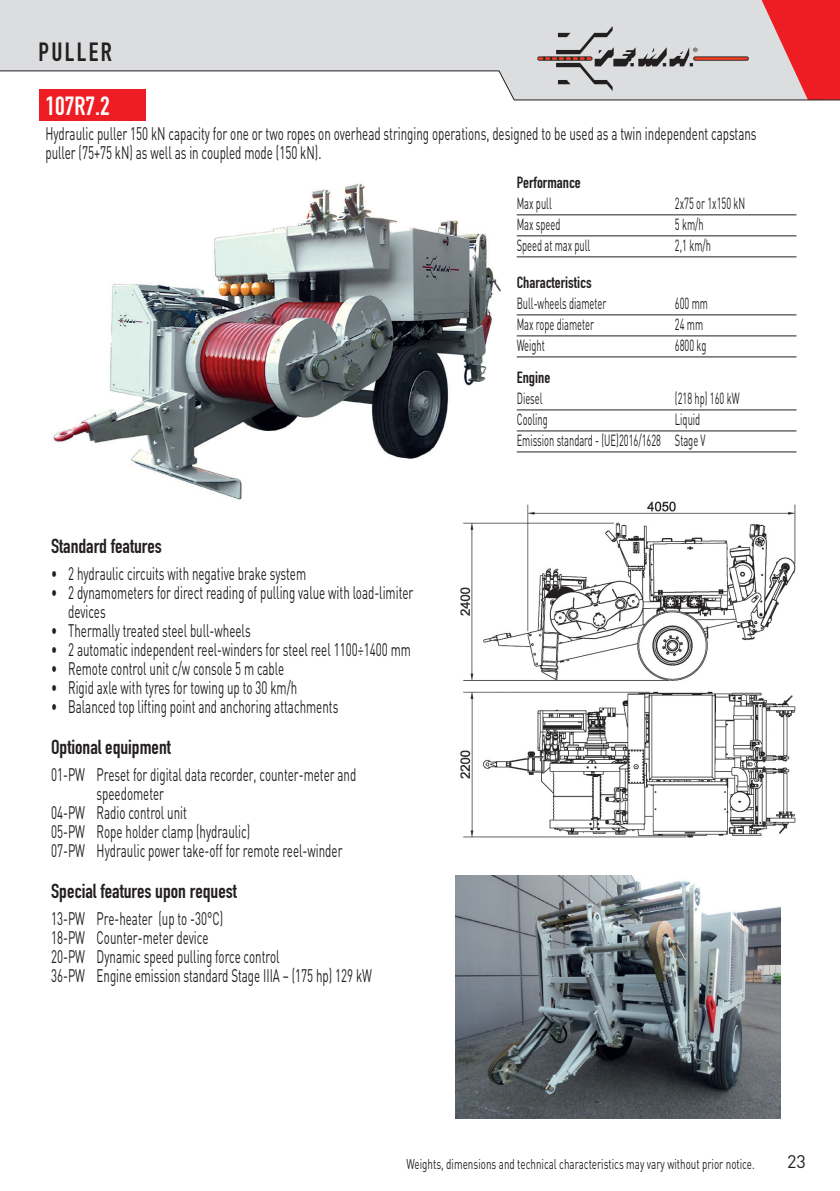
<style>
.page{position:relative;width:840px;height:1191px;background:#fff}
.page>*{position:absolute;margin:0;border:0;box-sizing:border-box;transform-origin:0 0}
.t1{font:26px "DIN Engschrift Std";color:#fff}
.t2{font:26px "DIN Engschrift Std";letter-spacing:.09em;color:#231f20}
.t3{font:20px "DIN Engschrift Std";color:#231f20}
.t4{font:18px/19px "DIN";color:#231f20;scale:.64 1}
.t5{font:18px "DIN";color:#231f20}
.t6{font:16px/21px "DIN";color:#231f20;scale:.58 1}
.t7{font:16px "DIN Engschrift Std";color:#231f20}
.t8{font:14px "DIN";color:#231f20;scale:.7 1}
</style>
<div class="page">
<svg style="left:0;top:0;width:537px;height:100px"></svg>
<img style="left:53px;top:183px;width:485px;height:317px">
<div style="left:40px;top:89px;width:106px;height:31px;background:#ee1d23"></div>
<hr style="left:516px;top:214px;width:280px;height:1px;background:#231f20">
<hr style="left:516px;top:235px;width:280px;height:1px;background:#231f20">
<hr style="left:516px;top:256px;width:280px;height:1px;background:#231f20">
<hr style="left:516px;top:314px;width:280px;height:1px;background:#231f20">
<hr style="left:516px;top:335px;width:280px;height:1px;background:#231f20">
<hr style="left:516px;top:356px;width:280px;height:1px;background:#231f20">
<hr style="left:516px;top:409px;width:280px;height:1px;background:#231f20">
<hr style="left:516px;top:430px;width:280px;height:1px;background:#231f20">
<hr style="left:516px;top:451px;width:280px;height:1px;background:#231f20">
<img style="left:455px;top:875px;width:325px;height:244px">
<img style="left:457px;top:497px;width:339px;height:341px">
<svg style="left:537px;top:0;width:303px;height:100px;background:#d4aeb0"></svg>
<h1 class="t2" style="left:39px;top:37px;width:75px">PULLER</h1>
<h1 class="t1" style="left:45px;top:91px;width:66px">107R7.2</h1>
<p class="t4" style="left:45px;top:123px;width:1112px">Hydraulic puller 150 kN capacity for one or two ropes on overhead stringing operations, designed to be used as a twin independent capstans puller (75+75 kN) as well as in coupled mode (150 kN).</p>
<p class="t7" style="left:516px;top:173px;width:66px">Performance</p>
<p class="t6" style="left:516px;top:192px;width:62px">Max pull</p>
<p class="t6" style="left:674px;top:192px;width:123px">2x75 or 1x150 kN</p>
<p class="t6" style="left:516px;top:213px;width:77px">Max speed</p>
<p class="t6" style="left:674px;top:213px;width:51px">5 km/h</p>
<p class="t6" style="left:516px;top:234px;width:128px">Speed at max pull</p>
<p class="t6" style="left:674px;top:234px;width:64px">2,1 km/h</p>
<p class="t7" style="left:516px;top:273px;width:76px">Characteristics</p>
<p class="t6" style="left:516px;top:292px;width:156px">Bull-wheels diameter</p>
<p class="t6" style="left:674px;top:292px;width:59px">600 mm</p>
<p class="t6" style="left:516px;top:313px;width:135px">Max rope diameter</p>
<p class="t6" style="left:674px;top:313px;width:50px">24 mm</p>
<p class="t6" style="left:516px;top:334px;width:50px">Weight</p>
<p class="t6" style="left:674px;top:334px;width:56px">6800 kg</p>
<p class="t7" style="left:516px;top:368px;width:35px">Engine</p>
<p class="t6" style="left:516px;top:387px;width:46px">Diesel</p>
<p class="t6" style="left:674px;top:387px;width:113px">(218 hp) 160 kW</p>
<p class="t6" style="left:516px;top:408px;width:55px">Cooling</p>
<p class="t6" style="left:516px;top:408px;width:327px;text-indent:158px">Liquid<br>Emission standard - (UE)2016/1628 Stage V</p>
<p class="t3" style="left:51px;top:534px;width:112px">Standard features</p>
<p class="t4" style="left:51px;top:563px;width:400px">• 2 hydraulic circuits with negative brake system</p>
<p class="t4" style="left:68px;top:583px;width:540px;text-indent:-17px">• 2 dynamometers for direct reading of pulling value with load-limiter devices</p>
<p class="t4" style="left:51px;top:621px;width:313px">• Thermally treated steel bull-wheels</p>
<p class="t4" style="left:51px;top:640px;width:563px">• 2 automatic independent reel-winders for steel reel 1100÷1400 mm</p>
<p class="t4" style="left:51px;top:659px;width:365px">• Remote control unit c/w console 5 m cable</p>
<p class="t4" style="left:51px;top:678px;width:386px">• Rigid axle with tyres for towing up to 30 km/h</p>
<p class="t4" style="left:51px;top:697px;width:450px">• Balanced top lifting point and anchoring attachments</p>
<p class="t3" style="left:51px;top:735px;width:121px">Optional equipment</p>
<p class="t4" style="left:51px;top:764px;width:478px">01-PW Preset for digital data recorder, counter-meter and</p>
<p class="t4" style="left:96px;top:784px;width:107px">speedometer</p>
<p class="t4" style="left:51px;top:803px;width:214px">04-PW Radio control unit</p>
<p class="t4" style="left:51px;top:822px;width:312px">05-PW Rope holder clamp (hydraulic)</p>
<p class="t4" style="left:51px;top:841px;width:456px">07-PW Hydraulic power take-off for remote reel-winder</p>
<p class="t3" style="left:51px;top:879px;width:187px">Special features upon request</p>
<p class="t4" style="left:51px;top:908px;width:503px">13-PW Pre-heater (up to -30°C)<br>18-PW Counter-meter device<br>20-PW Dynamic speed pulling force control<br>36-PW Engine emission standard Stage IIIA – (175 hp) 129 kW</p>
<p class="t8" style="left:406px;top:1155px;width:498px">Weights, dimensions and technical characteristics may vary without prior notice.</p>
<p class="t5" style="left:786px;top:1150px;width:20px">23</p>
</div>
